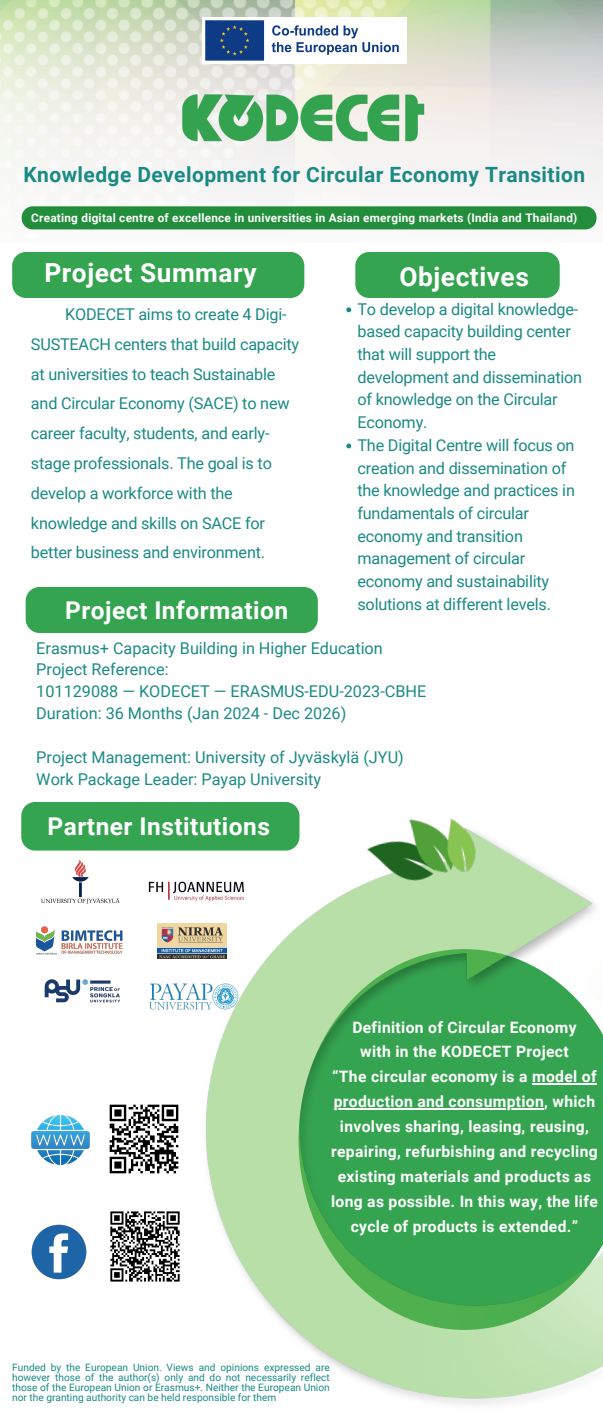
<style>
.page{position:relative;width:603px;height:1413px;background:#fff}
.page>*{position:absolute;margin:0;border:0;box-sizing:border-box;transform-origin:0 0}
.t1{font:700 26.27px "Roboto";letter-spacing:.02em;color:#fff}
.t2{font:700 24.5px "Roboto";letter-spacing:.02em;color:#fff}
.t3{font:700 21px "Roboto";letter-spacing:.02em;color:#1a8a86}
.t4{font:16.25px/22.7px "Roboto";letter-spacing:-.015em;color:#1a8a86}
.t5{font:700 15.68px/24.9px "Roboto";letter-spacing:.02em;color:#fff;text-align:center}
.t6{font:700 11.8px "Roboto";letter-spacing:.02em;color:#fff}
.t7{font:10.18px/10.1px "Roboto";color:#1a8a86;text-align:justify}
</style>
<div class="page">
<img style="left:0;top:0;width:603px;height:230px">
<img style="left:163px;top:65px;width:277px;height:104px">
<img style="left:202px;top:18px;width:205px;height:45px">
<img style="left:205px;top:814px;width:398px;height:591px">
<img style="left:355px;top:814px;width:137px;height:99px">
<img style="left:22px;top:843px;width:98px;height:61px">
<img style="left:148px;top:866px;width:112px;height:51px">
<img style="left:36px;top:926px;width:87px;height:29px">
<img style="left:158px;top:923px;width:69px;height:36px">
<img style="left:44px;top:979px;width:76px;height:24px">
<img style="left:149px;top:961px;width:98px;height:72px">
<img style="left:31px;top:1224px;width:56px;height:56px">
<img style="left:110px;top:1211px;width:70px;height:71px">
<img style="left:109px;top:1104px;width:70px;height:70px">
<img style="left:31px;top:1114px;width:59px;height:52px">
<div style="left:12px;top:252px;width:292px;height:46px;background:#35a450;border-radius:14px"></div>
<div style="left:22px;top:206px;width:575px;height:23px;background:#228d3b"></div>
<div style="left:355px;top:252px;width:205px;height:46px;background:#35a450;border-radius:14px"></div>
<div style="left:21px;top:802px;width:278px;height:49px;background:#35a450;border-radius:14px"></div>
<div style="left:26px;top:587px;width:292px;height:46px;background:#35a450;border-radius:14px"></div>
<svg style="left:346px;top:307px;width:5px;height:5px"></svg>
<svg style="left:346px;top:444px;width:5px;height:4px"></svg>
<p class="t3" style="left:23px;top:159px;width:563px">Knowledge Development for Circular Economy Transition</p>
<p class="t6" style="left:31px;top:209px;width:548px">Creating digital centre of excellence in universities in Asian emerging markets (India and Thailand)</p>
<h1 class="t1" style="left:44px;top:255px;width:214px">Project Summary</h1>
<p class="t4" style="left:31px;top:299px;width:270px;line-height:29.8px;text-indent:34px">KODECET aims to create 4 Digi-SUSTEACH centers that build capacity at universities to teach Sustainable and Circular Economy (SACE) to new career faculty, students, and early&shy;stage professionals. The goal is to develop a workforce with the knowledge and skills on SACE for better business and environment.</p>
<h2 class="t2" style="left:65px;top:593px;width:225px">Project Information</h2>
<h1 class="t1" style="left:400px;top:258px;width:131px">Objectives</h1>
<p class="t4" style="left:357px;top:297px;width:226px">To develop a digital knowledge&shy;based capacity building center that will support the development and dissemination of knowledge on the Circular<br>Economy.<br>The Digital Centre will focus on creation and dissemination of the knowledge and practices in fundamentals of circular economy and transition management of circular economy and sustainability solutions at different levels.</p>
<p class="t4" style="left:36px;top:636px;width:392px;line-height:21.9px">Erasmus+ Capacity Building in Higher Education Project Reference:<br>101129088 — KODECET — ERASMUS-EDU-2023-CBHE Duration: 36 Months (Jan 2024 - Dec 2026)</p>
<p class="t4" style="left:36px;top:746px;width:369px;line-height:21.9px">Project Management: University of Jyväskylä (JYU)<br>Work Package Leader: Payap University</p>
<h2 class="t2" style="left:48px;top:810px;width:224px">Partner Institutions</h2>
<p class="t5" style="left:331px;top:1014px;width:268px">Definition of Circular Economy<br>with in the KODECET Project<br>“The circular economy is a model of production and consumption, which involves sharing, leasing, reusing, repairing, refurbishing and recycling existing materials and products as long as possible. In this way, the life cycle of products is extended.”</p>
<p class="t7" style="left:12px;top:1362px;width:319px">Funded by the European Union. Views and opinions expressed are however those of the author(s) only and do not necessarily reflect those of the European Union or Erasmus+. Neither the European Union nor the granting authority can be held responsible for them</p>
</div>
